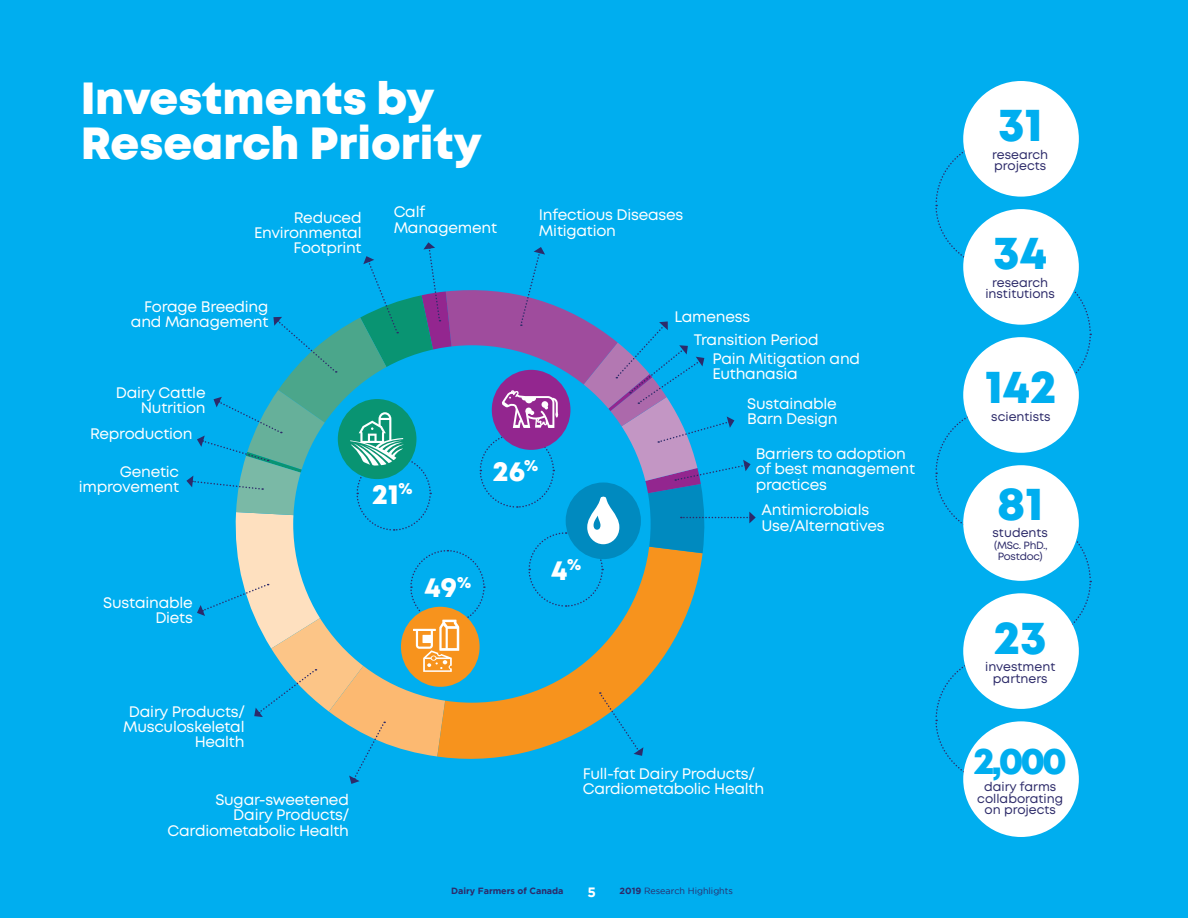
<style>
.page{position:relative;width:1188px;height:918px;background:#00aeef}
.page>*{position:absolute;margin:0;border:0;box-sizing:border-box;transform-origin:0 0}
.t1{font:800 46.95px "Mont";color:#00aeef}
.titre_1{font:800 45px/45px "Mont";color:#fff}
.t2{font:800 37.5px "Mont";color:#00aeef}
.sous-titre_r_partner{font:800 27.9px "Mont";color:#fff}
.nom_organisme{font:15.3px/15.3px "Mont";letter-spacing:-.015em;color:#fff;text-align:right}
.t3{font:700 13.5px "Gotham";color:#fff}
.t4{font:12.45px/11.4px "Mont";color:#2d2b6a;text-align:center}
.t5{font:10.5px/11.4px "Mont";letter-spacing:-.03em;color:#2d2b6a;text-align:center}
.t6{font:9px "Gotham";color:#2d2b6a}
.t7{font:700 9px "Gotham";letter-spacing:-.005em;color:#2d2b6a}
.s1{font-weight:700}
</style>
<div class="page">
<svg style="left:935px;top:147px;width:157px;height:642px"></svg>
<div style="left:963px;top:81px;width:116px;height:116px;background:#fff;border-radius:50%"></div>
<div style="left:963px;top:209px;width:116px;height:116px;background:#fff;border-radius:50%"></div>
<div style="left:963px;top:465px;width:116px;height:116px;background:#fff;border-radius:50%"></div>
<div style="left:963px;top:593px;width:116px;height:116px;background:#fff;border-radius:50%"></div>
<div style="left:963px;top:721px;width:116px;height:116px;background:#fff;border-radius:50%"></div>
<svg style="left:186px;top:242px;width:570px;height:542px"></svg>
<div style="left:492px;top:370px;width:78px;height:80px;border:3px solid #93268f;border-radius:50%"></div>
<p class="titre_1" style="left:81px;top:76px;width:402px">Investments by<br>Research Priority</p>
<p class="nom_organisme" style="left:254px;top:210px;width:109px">Reduced<br>Environmental<br>Footprint</p>
<p class="nom_organisme" style="left:394px;top:204px;width:105px;text-align:left">Calf<br>Management</p>
<p class="nom_organisme" style="left:539px;top:207px;width:146px;text-align:left">Infectious Diseases<br>Mitigation</p>
<p class="nom_organisme" style="left:131px;top:299px;width:139px">Forage Breeding and Management</p>
<p class="nom_organisme" style="left:116px;top:385px;width:91px">Dairy Cattle<br>Nutrition</p>
<p class="nom_organisme" style="left:90px;top:426px;width:104px">Reproduction</p>
<p class="nom_organisme" style="left:79px;top:464px;width:102px">Genetic improvement</p>
<p class="nom_organisme" style="left:103px;top:595px;width:91px">Sustainable<br>Diets</p>
<p class="sous-titre_r_partner" style="left:372px;top:476px;width:42px">21<sup>%</sup></p>
<p class="sous-titre_r_partner" style="left:425px;top:569px;width:48px">49<sup>%</sup></p>
<p class="sous-titre_r_partner" style="left:493px;top:453px;width:47px">26<sup>%</sup></p>
<p class="sous-titre_r_partner" style="left:551px;top:552px;width:31px">4<sup>%</sup></p>
<p class="nom_organisme" style="left:674px;top:309px;width:77px">Lameness</p>
<p class="nom_organisme" style="left:694px;top:332px;width:126px">Transition Period</p>
<p class="nom_organisme" style="left:713px;top:351px;width:149px;text-align:left">Pain Mitigation and<br>Euthanasia</p>
<p class="nom_organisme" style="left:747px;top:396px;width:92px;text-align:left">Sustainable<br>Barn Design</p>
<p class="nom_organisme" style="left:756px;top:446px;width:161px;text-align:left">Barriers to adoption of best management practices</p>
<p class="nom_organisme" style="left:762px;top:503px;width:125px;text-align:left">Antimicrobials<br>Use/Alternatives</p>
<p class="nom_organisme" style="left:123px;top:704px;width:123px">Dairy Products/<br>Musculoskeletal<br>Health</p>
<p class="nom_organisme" style="left:168px;top:792px;width:183px">Sugar-sweetened<br>Dairy Products/<br>Cardiometabolic Health</p>
<p class="nom_organisme" style="left:583px;top:766px;width:183px;text-align:left">Full-fat Dairy Products/<br>Cardiometabolic Health</p>
<p class="t7" style="left:451px;top:886px;width:114px">Dairy Farmers of Canada</p>
<p class="t3" style="left:587px;top:884px;width:10px">5</p>
<p class="t6" style="left:620px;top:886px;width:115px"><span class="s1">2019</span> Research Highlights</p>
<p class="t1" style="left:998px;top:94px;width:46px">31</p>
<p class="t4" style="left:992px;top:149px;width:57px;text-align:left">research projects</p>
<p class="t1" style="left:993px;top:222px;width:56px">34</p>
<p class="t4" style="left:985px;top:277px;width:71px">research institutions</p>
<p class="t1" style="left:985px;top:356px;width:73px">142</p>
<p class="t4" style="left:991px;top:411px;width:61px">scientists</p>
<p class="t1" style="left:997px;top:473px;width:47px">81</p>
<p class="t4" style="left:993px;top:527px;width:57px">students</p>
<p class="t5" style="left:994px;top:540px;width:55px">(MSc. PhD.,<br>Postdoc)</p>
<p class="t1" style="left:994px;top:606px;width:55px">23</p>
<p class="t4" style="left:985px;top:661px;width:72px">investment partners</p>
<p class="t2" style="left:973px;top:736px;width:95px">2,000</p>
<p class="t4" style="left:977px;top:782px;width:87px">dairy farms collaborating on projects</p>
</div>
